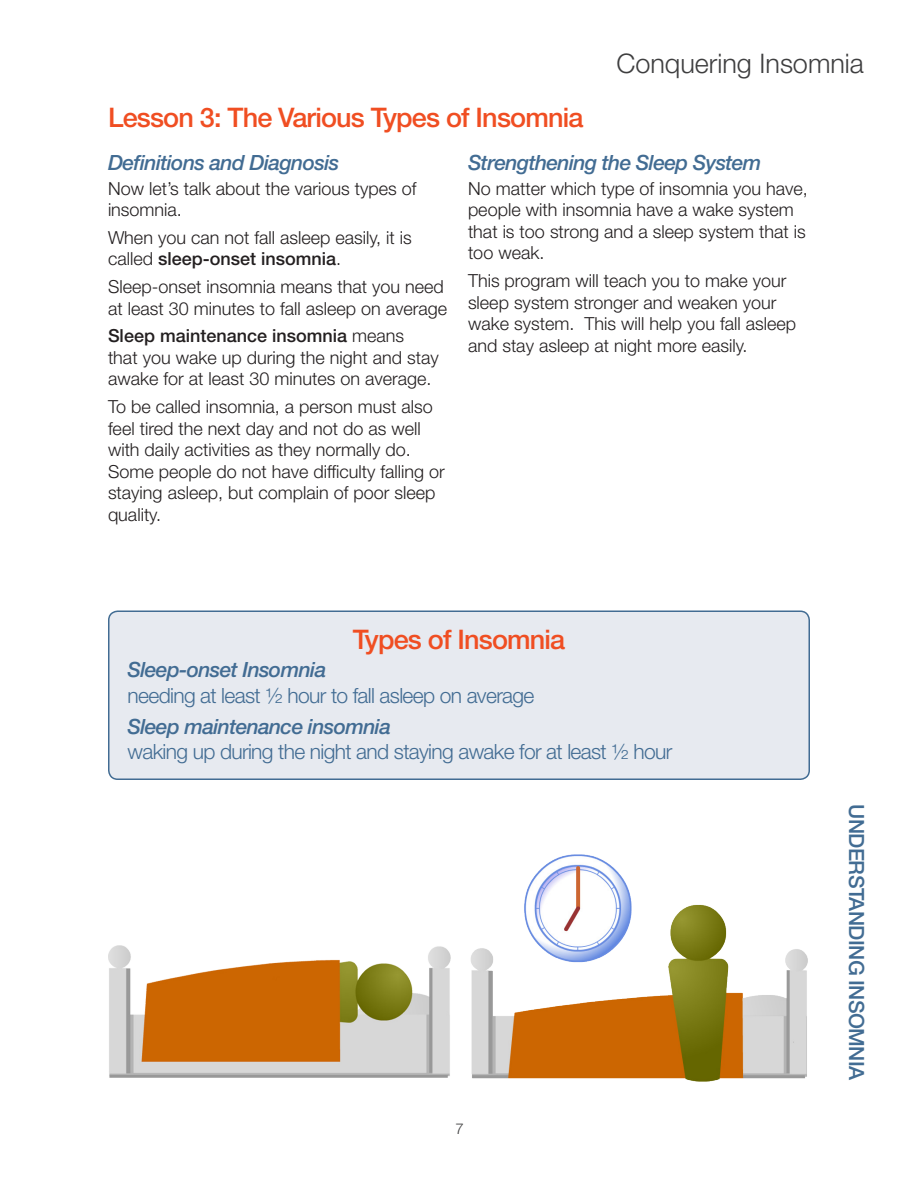
<style>
.page{position:relative;width:918px;height:1188px;background:#fff}
.page>*{position:absolute;margin:0;border:0;box-sizing:border-box;transform-origin:0 0}
.Heading_1{font:500 27px "Helvetica Neue LT Std";letter-spacing:-.03em;color:#f04e22}
.t1{font:300 27px "Helvetica Neue LT Std";color:#3e3e3f}
.Heading_2{font:300 21px/25.2px "Helvetica Neue LT Std";letter-spacing:-.03em;color:#426c93}
.Heading_2-2{font:italic 500 21px "Helvetica Neue LT Std";letter-spacing:-.03em;color:#426c93}
.t2{font:500 21px "Helvetica Neue LT Std";letter-spacing:-.03em;color:#426c93}
.Paragraph_Style_1{font:300 18px/21.6px "Helvetica Neue LT Std";color:#231f20}
.t3{font:300 15px "Helvetica Neue LT Std";color:#3e3e3f}
.s1{font-weight:500}
.s2{font-weight:500;font-style:italic}
</style>
<div class="page">
<img style="left:108px;top:946px;width:343px;height:132px">
<div style="left:109px;top:611px;width:700px;height:168px;background:#e7eaf0;border-radius:9px"></div>
<div style="left:108px;top:610px;width:702px;height:170px;border:2px solid #426c93;border-radius:9px"></div>
<img style="left:471px;top:854px;width:337px;height:228px">
<h1 class="t1" style="left:616px;top:47px;width:249px">Conquering Insomnia</h1>
<p class="Heading_1" style="left:108px;top:102px;width:477px">Lesson 3: The Various Types of Insomnia</p>
<p class="Heading_2-2" style="left:108px;top:150px;width:233px">Definitions and Diagnosis</p>
<p class="Paragraph_Style_1" style="left:108px;top:177px;width:310px">Now let’s talk about the various types of insomnia.</p>
<p class="Paragraph_Style_1" style="left:108px;top:226px;width:305px">When you can not fall asleep easily, it is called <span class="s1">sleep-onset insomnia</span>.</p>
<p class="Paragraph_Style_1" style="left:108px;top:275px;width:341px">Sleep-onset insomnia means that you need at least 30 minutes to fall asleep on average</p>
<p class="Paragraph_Style_1" style="left:108px;top:325px;width:332px"><span class="s1">Sleep maintenance insomnia</span> means<br>that you wake up during the night and stay awake for at least 30 minutes on average.</p>
<p class="Paragraph_Style_1" style="left:108px;top:395px;width:338px">To be called insomnia, a person must also feel tired the next day and not do as well with daily activities as they normally do.<br>Some people do not have difficulty falling or staying asleep, but complain of poor sleep quality.</p>
<p class="Heading_2-2" style="left:468px;top:150px;width:295px">Strengthening the Sleep System</p>
<p class="Paragraph_Style_1" style="left:468px;top:177px;width:341px">No matter which type of insomnia you have, people with insomnia have a wake system that is too strong and a sleep system that is too weak.</p>
<p class="Paragraph_Style_1" style="left:468px;top:269px;width:330px">This program will teach you to make your sleep system stronger and weaken your wake system. This will help you fall asleep and stay asleep at night more easily.</p>
<p class="Heading_1" style="left:353px;top:624px;width:214px">Types of Insomnia</p>
<p class="Heading_2" style="left:128px;top:657px;width:409px"><span class="s2">Sleep-onset Insomnia<br></span>needing at least ½ hour to fall asleep on average</p>
<p class="Heading_2" style="left:128px;top:713px;width:546px"><span class="s2">Sleep maintenance insomnia<br></span>waking up during the night and staying awake for at least ½ hour</p>
<p class="t3" style="left:456px;top:1119px;width:10px">7</p>
<p class="t2" style="left:869px;top:804px;width:278px;rotate:90deg">UNDERSTANDING INSOMNIA</p>
</div>
